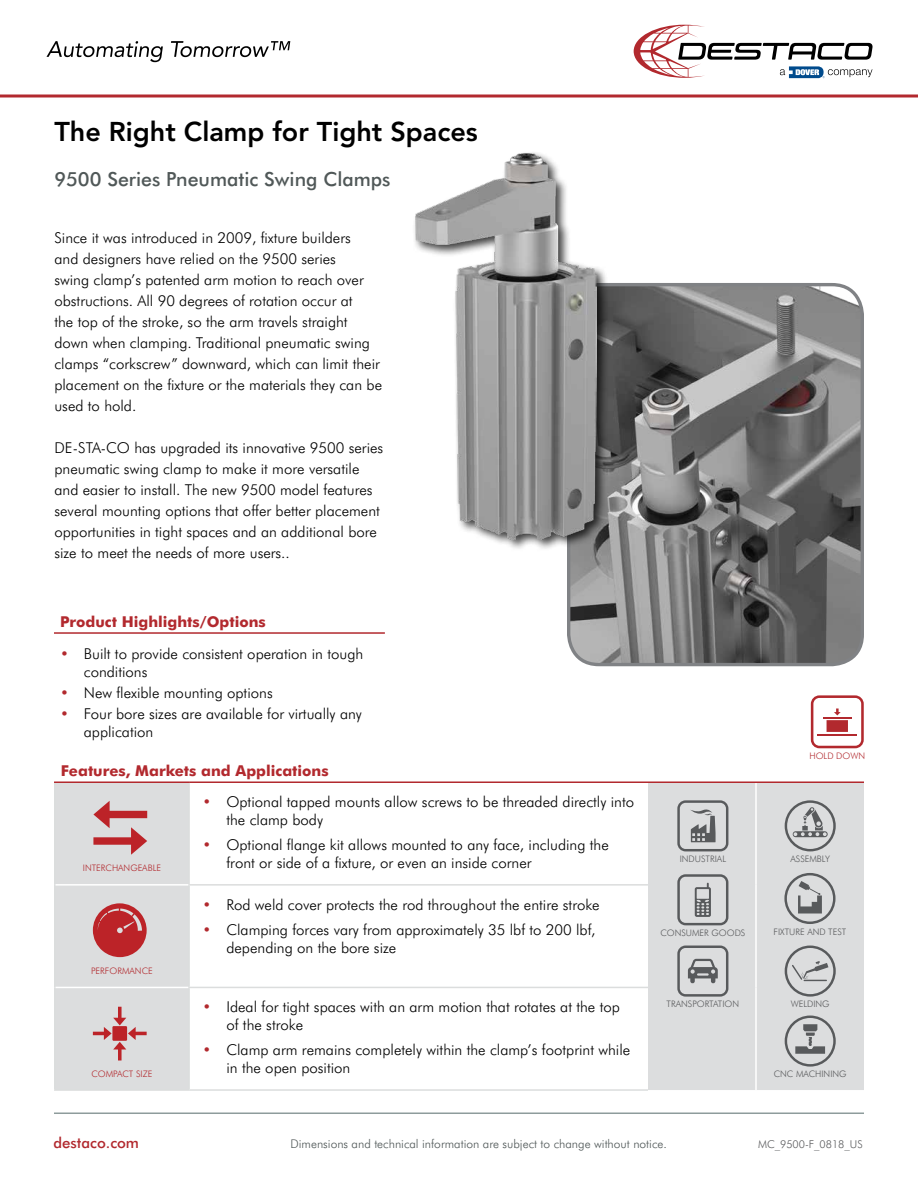
<style>
.page{position:relative;width:918px;height:1188px;background:#fff}
.page>*{position:absolute;margin:0;border:0;box-sizing:border-box;transform-origin:0 0}
.t1{font:800 27px "Avenir";color:#000}
.t2{font:500 19.5px "Futura BT";color:#505858}
.t3{font:300 15px/21px "Futura BT";color:#000}
.t4{font:700 15px "Futura BT";color:#b2292e}
.t5{font:500 15px "Futura BT";color:#b2292e}
.t6{font:300 12px "Futura BT";color:#505858}
.t7{font:300 10.8px "Futura BT";color:#58595b}
.t8{font:300 9px "Futura BT";color:#58595b}
.t9{font:300 9px "Futura BT";color:#b2292e}
.s1{color:#b2292e}
</style>
<div class="page">
<div style="left:56px;top:783px;width:808px;height:307px;background:#dcddde"></div>
<svg style="left:190px;top:783px;width:458px;height:306px"></svg>
<hr style="left:54px;top:783px;width:2px;height:102px;background:#dbdddd">
<hr style="left:188px;top:783px;width:2px;height:101px;background:#dbdddd">
<hr style="left:54px;top:885px;width:2px;height:102px;background:#dbdddd">
<hr style="left:188px;top:884px;width:460px;height:2px;background:#dbdddd">
<hr style="left:188px;top:886px;width:2px;height:101px;background:#dbdddd">
<hr style="left:54px;top:987px;width:2px;height:102px;background:#dbdddd">
<hr style="left:188px;top:987px;width:460px;height:1px;background:#dbdddd">
<hr style="left:188px;top:988px;width:2px;height:101px;background:#dbdddd">
<hr style="left:54px;top:1089px;width:135px;height:2px;background:#dbdddd">
<hr style="left:189px;top:1089px;width:459px;height:2px;background:#dbdddd">
<hr style="left:54px;top:781px;width:135px;height:2px;background:#b2292e">
<hr style="left:189px;top:781px;width:459px;height:2px;background:#b2292e">
<hr style="left:648px;top:781px;width:108px;height:2px;background:#b2292e">
<hr style="left:756px;top:781px;width:108px;height:2px;background:#b2292e">
<hr style="left:56px;top:884px;width:132px;height:2px;background:#fff">
<hr style="left:755px;top:783px;width:2px;height:102px;background:#fff">
<hr style="left:755px;top:885px;width:2px;height:102px;background:#fff">
<hr style="left:755px;top:987px;width:2px;height:103px;background:#fff">
<hr style="left:54px;top:632px;width:331px;height:2px;background:#b2292e">
<svg style="left:811px;top:695px;width:53px;height:53px"></svg>
<img style="left:571px;top:285px;width:291px;height:380px">
<div style="left:567px;top:283px;width:297px;height:383px;border:3px solid #808285;border-radius:30px"></div>
<div style="left:412px;top:151px;width:198px;height:401px;background:#000;opacity:.75"></div>
<img style="left:415px;top:153px;width:181px;height:386px">
<hr style="left:54px;top:1113px;width:810px;height:1px;background:#8e9c9c">
<svg style="left:634px;top:25px;width:239px;height:53px"></svg>
<svg style="left:0;top:94px;width:918px;height:4px"></svg>
<svg style="left:46px;top:41px;width:117px;height:21px"></svg>
<svg style="left:171px;top:41px;width:119px;height:16px"></svg>
<svg style="left:93px;top:801px;width:54px;height:54px"></svg>
<svg style="left:55px;top:885px;width:134px;height:204px"></svg>
<div style="left:112px;top:1026px;width:15px;height:15px;background:#bc2328"></div>
<svg style="left:677px;top:800px;width:51px;height:51px"></svg>
<svg style="left:677px;top:874px;width:51px;height:51px"></svg>
<svg style="left:677px;top:946px;width:51px;height:51px"></svg>
<svg style="left:785px;top:800px;width:51px;height:51px"></svg>
<svg style="left:785px;top:946px;width:51px;height:51px"></svg>
<svg style="left:785px;top:1016px;width:51px;height:51px"></svg>
<svg style="left:785px;top:873px;width:51px;height:51px"></svg>
<h1 class="t1" style="left:54px;top:115px;width:425px">The Right Clamp for Tight Spaces</h1>
<h2 class="t2" style="left:54px;top:168px;width:338px">9500 Series Pneumatic Swing Clamps</h2>
<p class="t3" style="left:54px;top:227px;width:329px">Since it was introduced in 2009, fixture builders<br>and designers have relied on the 9500 series<br>swing clamp’s patented arm motion to reach over obstructions. All 90 degrees of rotation occur at<br>the top of the stroke, so the arm travels straight down when clamping. Traditional pneumatic swing clamps “corkscrew” downward, which can limit their placement on the fixture or the materials they can be used to hold.</p>
<p class="t3" style="left:54px;top:437px;width:330px">DE-STA-CO has upgraded its innovative 9500 series pneumatic swing clamp to make it more versatile and easier to install. The new 9500 model features several mounting options that offer better placement opportunities in tight spaces and an additional bore size to meet the needs of more users..</p>
<p class="t4" style="left:60px;top:613px;width:207px">Product Highlights/Options</p>
<p class="t3" style="left:84px;top:644px;width:281px;line-height:18px;text-indent:-24px"><span class="s1">•</span> Built to provide consistent operation in tough conditions</p>
<p class="t3" style="left:60px;top:682px;width:214px"><span class="s1">•</span> New flexible mounting options</p>
<p class="t3" style="left:84px;top:705px;width:280px;line-height:18px;text-indent:-24px"><span class="s1">•</span> Four bore sizes are available for virtually any application</p>
<p class="t4" style="left:61px;top:762px;width:269px">Features, Markets and Applications</p>
<p class="t9" style="left:83px;top:863px;width:80px">INTERCHANGEABLE</p>
<p class="t9" style="left:91px;top:965px;width:63px">PERFORMANCE</p>
<p class="t9" style="left:91px;top:1068px;width:62px">COMPACT SIZE</p>
<p class="t3" style="left:226px;top:793px;width:409px;line-height:18px;text-indent:-24px"><span class="s1">•</span> Optional tapped mounts allow screws to be threaded directly into the clamp body</p>
<p class="t3" style="left:226px;top:835px;width:384px;line-height:18px;text-indent:-24px"><span class="s1">•</span> Optional flange kit allows mounted to any face, including the front or side of a fixture, or even an inside corner</p>
<p class="t3" style="left:203px;top:894px;width:399px"><span class="s1">•</span> Rod weld cover protects the rod throughout the entire stroke</p>
<p class="t3" style="left:226px;top:920px;width:370px;line-height:18px;text-indent:-24px"><span class="s1">•</span> Clamping forces vary from approximately 35 lbf to 200 lbf, depending on the bore size</p>
<p class="t3" style="left:226px;top:998px;width:395px;line-height:18px;text-indent:-24px"><span class="s1">•</span> Ideal for tight spaces with an arm motion that rotates at the top of the stroke</p>
<p class="t3" style="left:226px;top:1041px;width:405px;line-height:18px;text-indent:-24px"><span class="s1">•</span> Clamp arm remains completely within the clamp’s footprint while in the open position</p>
<p class="t8" style="left:680px;top:853px;width:48px">INDUSTRIAL</p>
<p class="t8" style="left:660px;top:927px;width:87px">CONSUMER GOODS</p>
<p class="t8" style="left:667px;top:999px;width:74px">TRANSPORTATION</p>
<p class="t9" style="left:809px;top:750px;width:57px">HOLD DOWN</p>
<p class="t8" style="left:791px;top:853px;width:41px">ASSEMBLY</p>
<p class="t8" style="left:774px;top:926px;width:74px">FIXTURE AND TEST</p>
<p class="t8" style="left:791px;top:998px;width:40px">WELDING</p>
<p class="t8" style="left:774px;top:1068px;width:74px">CNC MACHINING</p>
<p class="t5" style="left:53px;top:1134px;width:87px">destaco.com</p>
<p class="t7" style="left:758px;top:1138px;width:106px">MC_9500-F_0818_US</p>
<p class="t6" style="left:291px;top:1137px;width:378px">Dimensions and technical information are subject to change without notice.</p>
</div>
